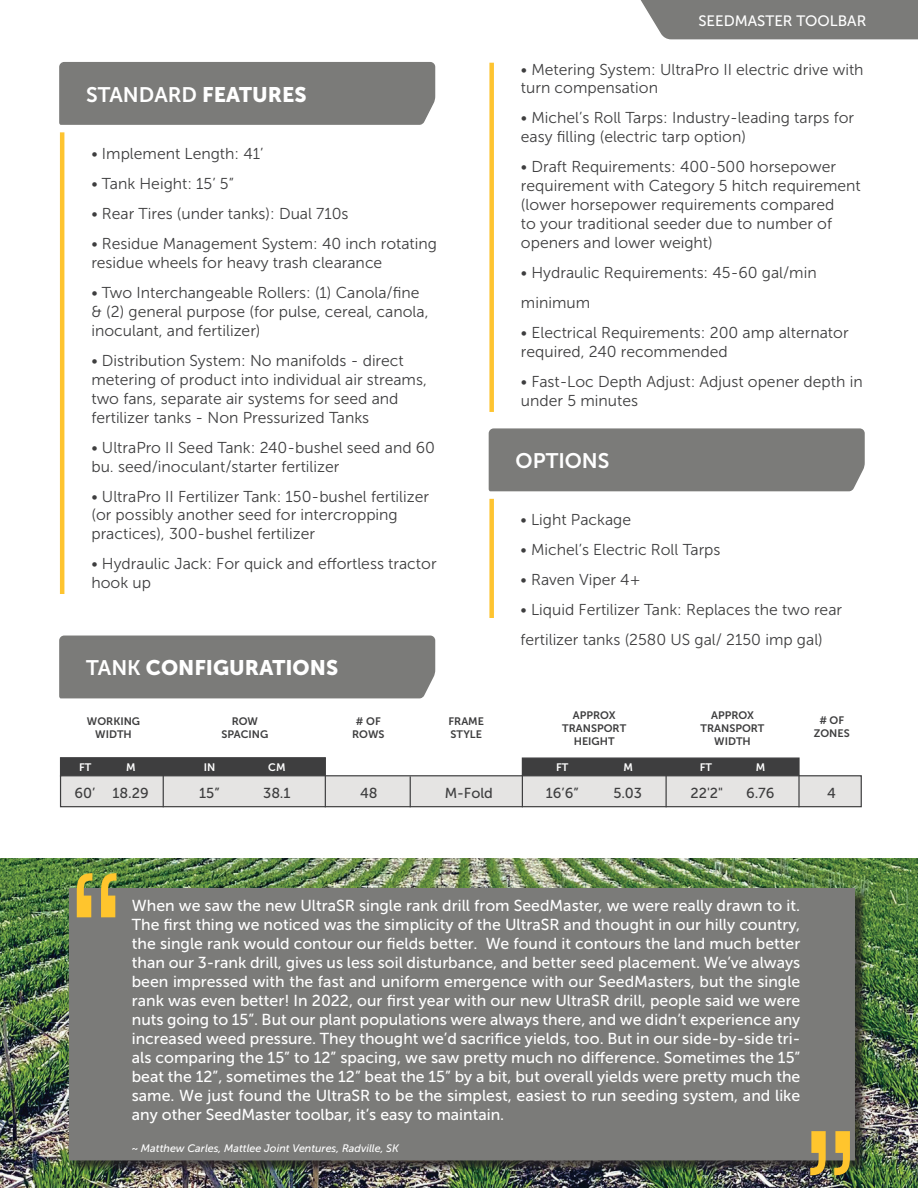
<style>
.page{position:relative;width:918px;height:1188px;background:#fff}
.page>*{position:absolute;margin:0;border:0;box-sizing:border-box;transform-origin:0 0}
.diagram_header{font:300 226.8px "Antarctican Headline";color:#ffc52d}
.Paragraph_Body__blac{font:21px "Museo Sans 700";color:#fff}
.Paragraph_Body__blac-2{font:21px "Museo Sans 900";color:#fff}
.diagram_header-2{font:15.9px/19px "Museo Sans 500";color:#fff;text-align:justify}
.Bullet_Points{font:15.75px/18.9px "Museo Sans 300";color:#3e3e3f}
.t1{font:15px "Museo Sans 500";color:#fff}
.Chart_Cell_Style{font:14.4px "Museo Sans 500";color:#3e3e3f}
.diagram_header_cente{font:10.8px/13px "Museo Sans 700";color:#3e3e3f;text-align:center}
.diagram_header-3{font:italic 10.8px "Museo Sans 500";color:#fff}
.diagram_header_cente-2{font:10.8px "Museo Sans 700";color:#fff}
.s1{font-family:"Museo Sans 900"}
.s2{font-family:"Museo Sans 700"}
</style>
<div class="page">
<div style="left:59px;top:635px;width:377px;height:64px;background:#7b7b79"></div>
<div style="left:488px;top:428px;width:377px;height:64px;background:#7b7b79"></div>
<div style="left:59px;top:62px;width:377px;height:63px;background:#7b7b79"></div>
<img style="left:0;top:859px;width:918px;height:329px">
<hr style="left:60px;top:132px;width:4px;height:462px;background:#fec430">
<div style="left:489px;top:63px;width:5px;height:349px;background:#fec430"></div>
<div style="left:489px;top:499px;width:5px;height:119px;background:#fec430"></div>
<svg style="left:640px;top:0;width:278px;height:40px;background:#838381"></svg>
<div style="left:522px;top:757px;width:278px;height:20px;background:#3e3e3f;border:1px solid #3e3e3f"></div>
<div style="left:60px;top:757px;width:266px;height:20px;background:#3e3e3f;border:1px solid #3e3e3f"></div>
<div style="left:60px;top:775px;width:802px;height:32px;background:#e5e4e3;border:1px solid #3e3e3f"></div>
<hr style="left:163px;top:775px;width:1px;height:32px;background:#3e3e3f">
<hr style="left:325px;top:775px;width:1px;height:32px;background:#3e3e3f">
<hr style="left:410px;top:776px;width:1px;height:31px;background:#3e3e3f">
<hr style="left:666px;top:775px;width:1px;height:32px;background:#3e3e3f">
<hr style="left:522px;top:775px;width:1px;height:32px;background:#3e3e3f">
<hr style="left:798px;top:775px;width:2px;height:32px;background:#3e3e3f">
<div style="left:71px;top:889px;width:797px;height:284px;background:#231f20;opacity:.75"></div>
<div style="left:69px;top:889px;width:786px;height:271px;background:#7b7b79"></div>
<p class="Paragraph_Body__blac" style="left:86px;top:83px;width:222px">STANDARD <span class="s1">FEATURES</span></p>
<p class="Bullet_Points" style="left:91px;top:145px;width:174px">• Implement Length: 41’</p>
<p class="Bullet_Points" style="left:91px;top:175px;width:144px">• Tank Height: 15’ 5”</p>
<p class="Bullet_Points" style="left:91px;top:205px;width:259px">• Rear Tires (under tanks): Dual 710s</p>
<p class="Bullet_Points" style="left:91px;top:235px;width:347px">• Residue Management System: 40 inch rotating residue wheels for heavy trash clearance</p>
<p class="Bullet_Points" style="left:91px;top:283px;width:339px">• Two Interchangeable Rollers: (1) Canola/fine &amp; (2) general purpose (for pulse, cereal, canola, inoculant, and fertilizer)</p>
<p class="Bullet_Points" style="left:91px;top:351px;width:337px">• Distribution System: No manifolds - direct metering of product into individual air streams, two fans, separate air systems for seed and fertilizer tanks - Non Pressurized Tanks</p>
<p class="Bullet_Points" style="left:91px;top:438px;width:345px">• UltraPro II Seed Tank: 240-bushel seed and 60 bu. seed/inoculant/starter fertilizer</p>
<p class="Bullet_Points" style="left:91px;top:487px;width:339px">• UltraPro II Fertilizer Tank: 150-bushel fertilizer (or possibly another seed for intercropping practices), 300-bushel fertilizer</p>
<p class="Bullet_Points" style="left:91px;top:555px;width:347px">• Hydraulic Jack: For quick and effortless tractor hook up</p>
<p class="Paragraph_Body__blac-2" style="left:86px;top:655px;width:254px"><span class="s2">TANK</span> CONFIGURATIONS</p>
<p class="diagram_header_cente" style="left:87px;top:715px;width:55px">WORKING</p>
<p class="diagram_header_cente" style="left:95px;top:728px;width:38px">WIDTH</p>
<p class="diagram_header_cente-2" style="left:79px;top:761px;width:14px">FT</p>
<p class="diagram_header_cente-2" style="left:126px;top:761px;width:11px">M</p>
<p class="diagram_header_cente" style="left:232px;top:715px;width:28px">ROW</p>
<p class="diagram_header_cente" style="left:221px;top:728px;width:48px">SPACING</p>
<p class="diagram_header_cente-2" style="left:204px;top:761px;width:13px">IN</p>
<p class="diagram_header_cente-2" style="left:268px;top:761px;width:19px">CM</p>
<p class="diagram_header_cente" style="left:352px;top:715px;width:34px"># OF<br>ROWS</p>
<p class="diagram_header_cente" style="left:449px;top:715px;width:37px">FRAME</p>
<p class="diagram_header_cente" style="left:451px;top:728px;width:33px">STYLE</p>
<p class="t1" style="left:698px;top:12px;width:169px">SEEDMASTER TOOLBAR</p>
<p class="Bullet_Points" style="left:521px;top:60px;width:344px">• Metering System: UltraPro II electric drive with turn compensation</p>
<p class="Bullet_Points" style="left:521px;top:109px;width:335px">• Michel’s Roll Tarps: Industry-leading tarps for easy filling (electric tarp option)</p>
<p class="Bullet_Points" style="left:521px;top:158px;width:341px">• Draft Requirements: 400-500 horsepower requirement with Category 5 hitch requirement (lower horsepower requirements compared<br>to your traditional seeder due to number of openers and lower weight)</p>
<p class="Bullet_Points" style="left:521px;top:258px;width:297px;line-height:30px">• Hydraulic Requirements: 45-60 gal/min minimum</p>
<p class="Bullet_Points" style="left:521px;top:323px;width:329px">• Electrical Requirements: 200 amp alternator required, 240 recommended</p>
<p class="Bullet_Points" style="left:521px;top:372px;width:343px">• Fast-Loc Depth Adjust: Adjust opener depth in under 5 minutes</p>
<p class="Paragraph_Body__blac" style="left:516px;top:449px;width:95px">OPTIONS</p>
<p class="Bullet_Points" style="left:521px;top:510px;width:112px">• Light Package</p>
<p class="Bullet_Points" style="left:521px;top:540px;width:201px">• Michel’s Electric Roll Tarps</p>
<p class="Bullet_Points" style="left:521px;top:570px;width:121px">• Raven Viper 4+</p>
<p class="Bullet_Points" style="left:521px;top:594px;width:323px;line-height:30px">• Liquid Fertilizer Tank: Replaces the two rear fertilizer tanks (2580 US gal/ 2150 imp gal)</p>
<p class="diagram_header_cente" style="left:562px;top:709px;width:65px">APPROX<br>TRANSPORT</p>
<p class="diagram_header_cente" style="left:574px;top:735px;width:42px">HEIGHT</p>
<p class="diagram_header_cente-2" style="left:556px;top:761px;width:14px">FT</p>
<p class="diagram_header_cente-2" style="left:624px;top:761px;width:11px">M</p>
<p class="diagram_header_cente" style="left:701px;top:709px;width:65px">APPROX<br>TRANSPORT</p>
<p class="diagram_header_cente" style="left:714px;top:735px;width:38px">WIDTH</p>
<p class="diagram_header_cente-2" style="left:700px;top:761px;width:14px">FT</p>
<p class="diagram_header_cente-2" style="left:756px;top:761px;width:11px">M</p>
<p class="diagram_header_cente" style="left:819px;top:714px;width:26px"># OF</p>
<p class="diagram_header_cente" style="left:814px;top:727px;width:37px">ZONES</p>
<p class="Chart_Cell_Style" style="left:74px;top:785px;width:22px">60’</p>
<p class="Chart_Cell_Style" style="left:113px;top:785px;width:38px">18.29</p>
<p class="Chart_Cell_Style" style="left:360px;top:785px;width:19px">48</p>
<p class="Chart_Cell_Style" style="left:445px;top:785px;width:49px">M-Fold</p>
<p class="Chart_Cell_Style" style="left:827px;top:785px;width:10px">4</p>
<p class="Chart_Cell_Style" style="left:199px;top:785px;width:22px">15”</p>
<p class="Chart_Cell_Style" style="left:263px;top:785px;width:29px">38.1</p>
<p class="Chart_Cell_Style" style="left:546px;top:785px;width:34px">16’6”</p>
<p class="Chart_Cell_Style" style="left:613px;top:785px;width:30px">5.03</p>
<p class="Chart_Cell_Style" style="left:691px;top:785px;width:34px">22'2"</p>
<p class="Chart_Cell_Style" style="left:746px;top:785px;width:30px">6.76</p>
<p class="diagram_header" style="left:67px;top:800px;width:60px">“</p>
<p class="diagram_header-2" style="left:132px;top:896px;width:670px">When we saw the new UltraSR single rank drill from SeedMaster, we were really drawn to it.<br>The first thing we noticed was the simplicity of the UltraSR and thought in our hilly country, the single rank would contour our fields better. We found it contours the land much better than our 3-rank drill, gives us less soil disturbance, and better seed placement. We’ve always been impressed with the fast and uniform emergence with our SeedMasters, but the single rank was even better! In 2022, our first year with our new UltraSR drill, people said we were nuts going to 15”. But our plant populations were always there, and we didn’t experience any increased weed pressure. They thought we’d sacrifice yields, too. But in our side-by-side tri&shy;als comparing the 15” to 12” spacing, we saw pretty much no difference. Sometimes the 15” beat the 12”, sometimes the 12” beat the 15” by a bit, but overall yields were pretty much the same. We just found the UltraSR to be the simplest, easiest to run seeding system, and like any other SeedMaster toolbar, it’s easy to maintain.</p>
<p class="diagram_header-3" style="left:132px;top:1143px;width:269px">~ Matthew Carles, Mattlee Joint Ventures, Radville, SK</p>
<p class="diagram_header" style="left:860px;top:1249px;width:60px;rotate:-180deg">“</p>
</div>
